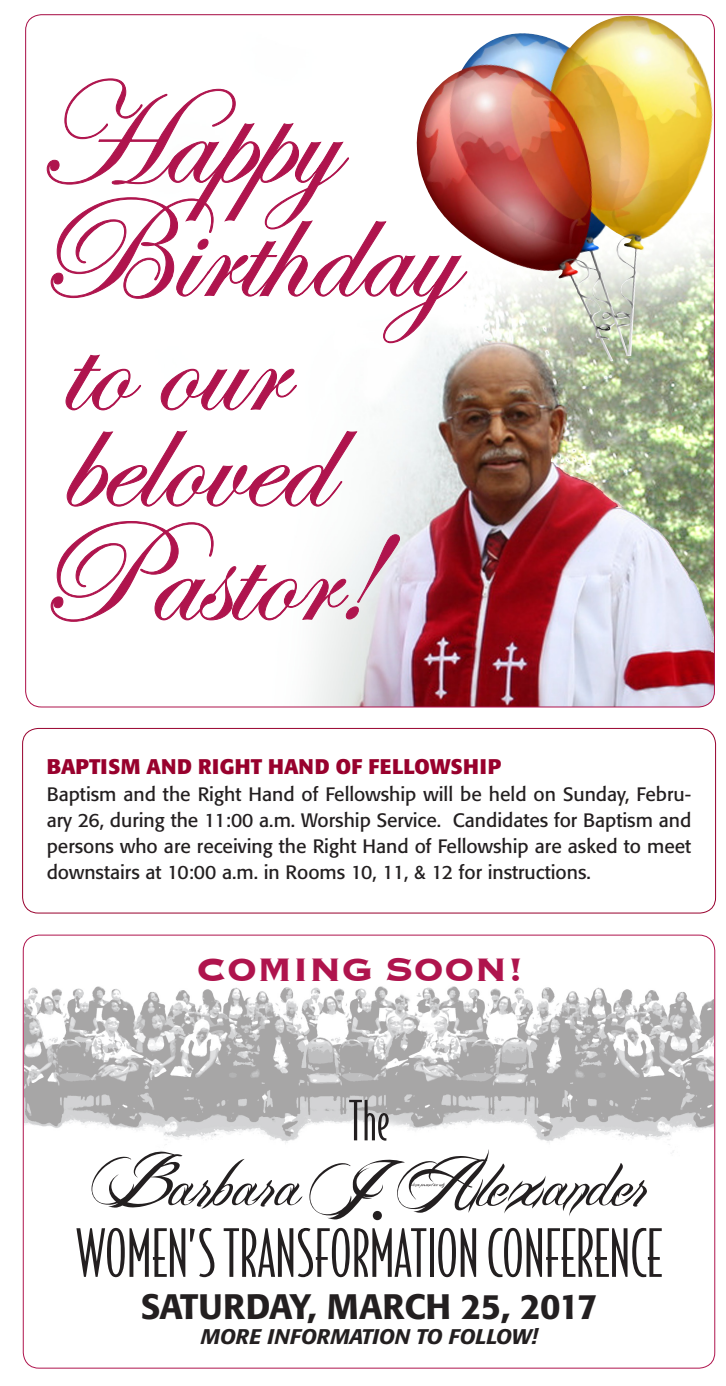
<style>
.page{position:relative;width:726px;height:1386px;background:#fff}
.page>*{position:absolute;margin:0;border:0;box-sizing:border-box;transform-origin:0 0}
.t1{font:147px "Edwardian Script ITC";color:#af144d}
.t2{font:300 63px "Bodega Sans";color:#231f20}
.t3{font:300 52.5px "Bodega Sans";color:#231f20}
.t4{font:700 42.18px "Copperplate";color:#af144d}
.t5{font:500 35px "Formata";letter-spacing:-.02em;color:#231f20}
.t6{font:700 21px "Formata";letter-spacing:.02em;color:#98012d}
.t7{font:italic 500 21px "Formata";color:#231f20}
.t8{font:19.25px/26.2px "Formata";color:#231f20;text-align:justify}
</style>
<div class="page">
<img style="left:24px;top:986px;width:689px;height:168px">
<div style="left:22px;top:728px;width:693px;height:185px;border:1px solid #98012d;border-radius:16px"></div>
<svg style="left:91px;top:1149px;width:556px;height:71px"></svg>
<img style="left:26px;top:15px;width:688px;height:692px">
<img style="left:412px;top:16px;width:303px;height:345px">
<svg style="left:46px;top:78px;width:421px;height:266px"></svg>
<svg style="left:65px;top:354px;width:76px;height:57px"></svg>
<svg style="left:160px;top:368px;width:137px;height:43px"></svg>
<svg style="left:65px;top:429px;width:293px;height:78px"></svg>
<svg style="left:50px;top:521px;width:350px;height:101px"></svg>
<p class="t1" style="left:34px;top:56px;width:302px">Happy</p>
<p class="t1" style="left:34px;top:169px;width:420px">Birthday</p>
<p class="t1" style="left:60px;top:283px;width:224px">to our</p>
<p class="t1" style="left:60px;top:379px;width:269px">beloved</p>
<p class="t1" style="left:34px;top:493px;width:344px">Pastor!</p>
<p class="t6" style="left:47px;top:754px;width:456px">BAPTISM AND RIGHT HAND OF FELLOWSHIP</p>
<p class="t8" style="left:47px;top:781px;width:646px">Baptism and the Right Hand of Fellowship will be held on Sunday, Febru&shy;ary 26, during the 11:00 a.m. Worship Service. Candidates for Baptism and persons who are receiving the Right Hand of Fellowship are asked to meet downstairs at 10:00 a.m. in Rooms 10, 11, &amp; 12 for instructions.</p>
<p class="t4" style="left:196px;top:942px;width:329px">COMING SOON!</p>
<p class="t3" style="left:349px;top:1090px;width:42px">The</p>
<p class="t2" style="left:76px;top:1216px;width:587px">WOMEN’S TRANSFORMATION CONFERENCE</p>
<p class="t5" style="left:141px;top:1285px;width:458px">SATURDAY, MARCH 25, 2017</p>
<p class="t7" style="left:201px;top:1324px;width:338px">MORE INFORMATION TO FOLLOW!</p>
</div>
